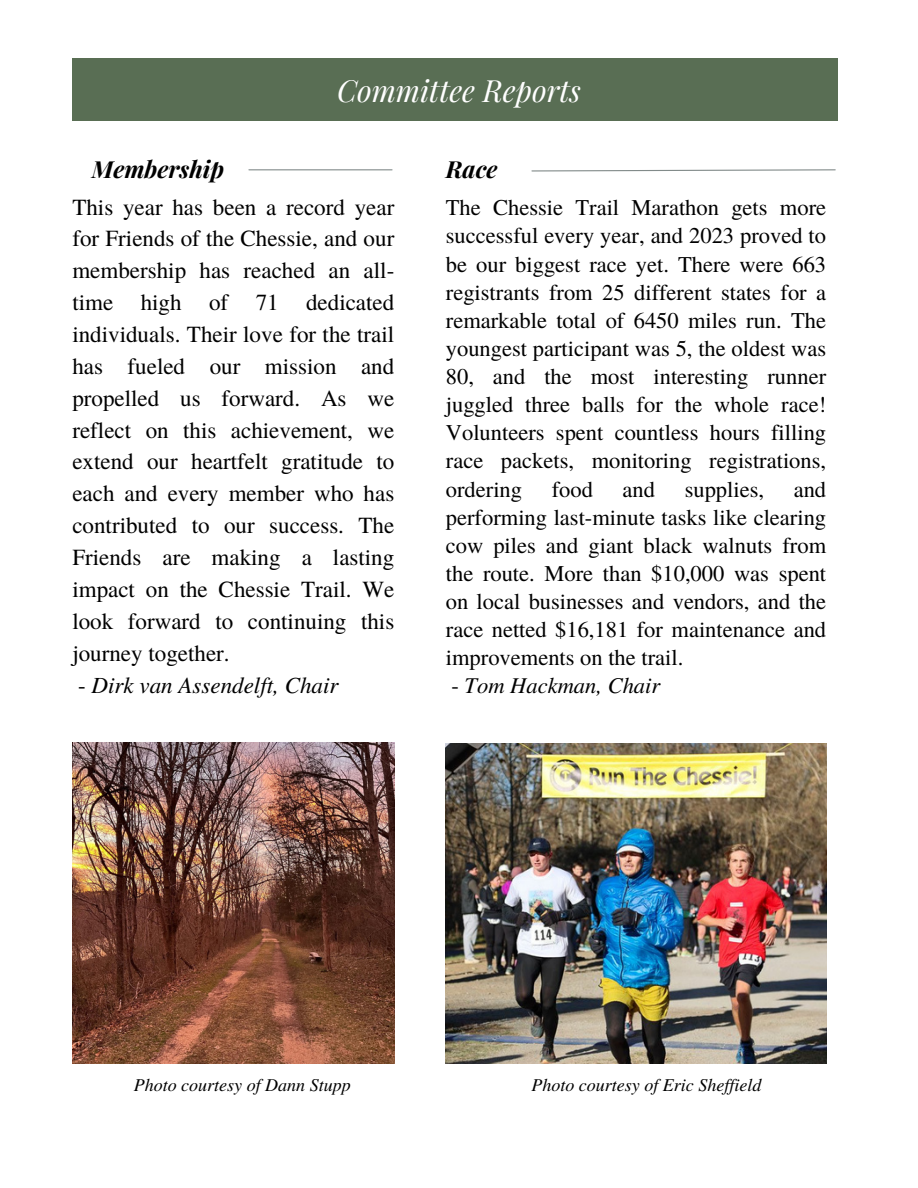
<style>
.page{position:relative;width:918px;height:1188px;background:#fff}
.page>*{position:absolute;margin:0;border:0;box-sizing:border-box;transform-origin:0 0}
.t1{font:italic 30px "Playfair Display";color:#fff}
.t2{font:italic 700 23.55px "Playfair Display";color:#000}
.t3{font:23.1px/31.8px "Te X Gyre Termes";color:#000;text-align:justify}
.t4{font:italic 23.1px "Te X Gyre Termes";color:#000}
.t5{font:22.5px/28.2px "Te X Gyre Termes";color:#000;text-align:justify}
.t6{font:italic 22.5px "Te X Gyre Termes";color:#000}
.t7{font:italic 18px "Te X Gyre Termes";color:#000}
.s1{font-style:normal}
</style>
<div class="page">
<svg style="left:531px;top:169px;width:305px;height:3px"></svg>
<img style="left:446px;top:743px;width:380px;height:321px">
<img style="left:72px;top:742px;width:322px;height:322px">
<div style="left:72px;top:59px;width:766px;height:62px;background:#596e54"></div>
<hr style="left:249px;top:169px;width:143px;height:1px;background:#828b8a">
<h3 class="t1" style="left:337px;top:69px;width:245px">Committee Reports</h3>
<h1 class="t2" style="left:92px;top:153px;width:134px">Membership</h1>
<h2 class="t2" style="left:446px;top:153px;width:53px">Race</h2>
<h3 class="t3" style="left:72px;top:190px;width:323px">This year has been a record year for Friends of the Chessie, and our membership has reached an all&shy;time high of 71 dedicated individuals. Their love for the trail has fueled our mission and propelled us forward. As we reflect on this achievement, we extend our heartfelt gratitude to each and every member who has contributed to our success. The Friends are making a lasting impact on the Chessie Trail. We look forward to continuing this journey together.</h3>
<h3 class="t4" style="left:78px;top:668px;width:262px"><span class="s1">-</span> Dirk van Assendelft, Chair</h3>
<h2 class="t5" style="left:446px;top:192px;width:382px">The Chessie Trail Marathon gets more successful every year, and 2023 proved to be our biggest race yet. There were 663 registrants from 25 different states for a remarkable total of 6450 miles run. The youngest participant was 5, the oldest was 80, and the most interesting runner juggled three balls for the whole race!<br>Volunteers spent countless hours filling race packets, monitoring registrations, ordering</h2>
<h2 class="t5" style="left:446px;top:474px;width:382px;text-indent:348px">and performing last-minute tasks like clearing cow piles and giant black walnuts from the route. More than $10,000 was spent on local businesses and vendors, and the race netted $16,181 for maintenance and improvements on the trail.</h2>
<h2 class="t6" style="left:451px;top:669px;width:210px"><span class="s1">-</span> Tom Hackman, Chair</h2>
<h2 class="t5" style="left:552px;top:474px;width:43px">food</h2>
<h2 class="t5" style="left:623px;top:474px;width:34px">and</h2>
<h2 class="t5" style="left:685px;top:474px;width:81px">supplies,</h2>
<p class="t7" style="left:134px;top:1072px;width:218px">Photo courtesy of Dann Stupp</p>
<p class="t7" style="left:531px;top:1072px;width:231px">Photo courtesy of Eric Shef ield</p>
</div>
